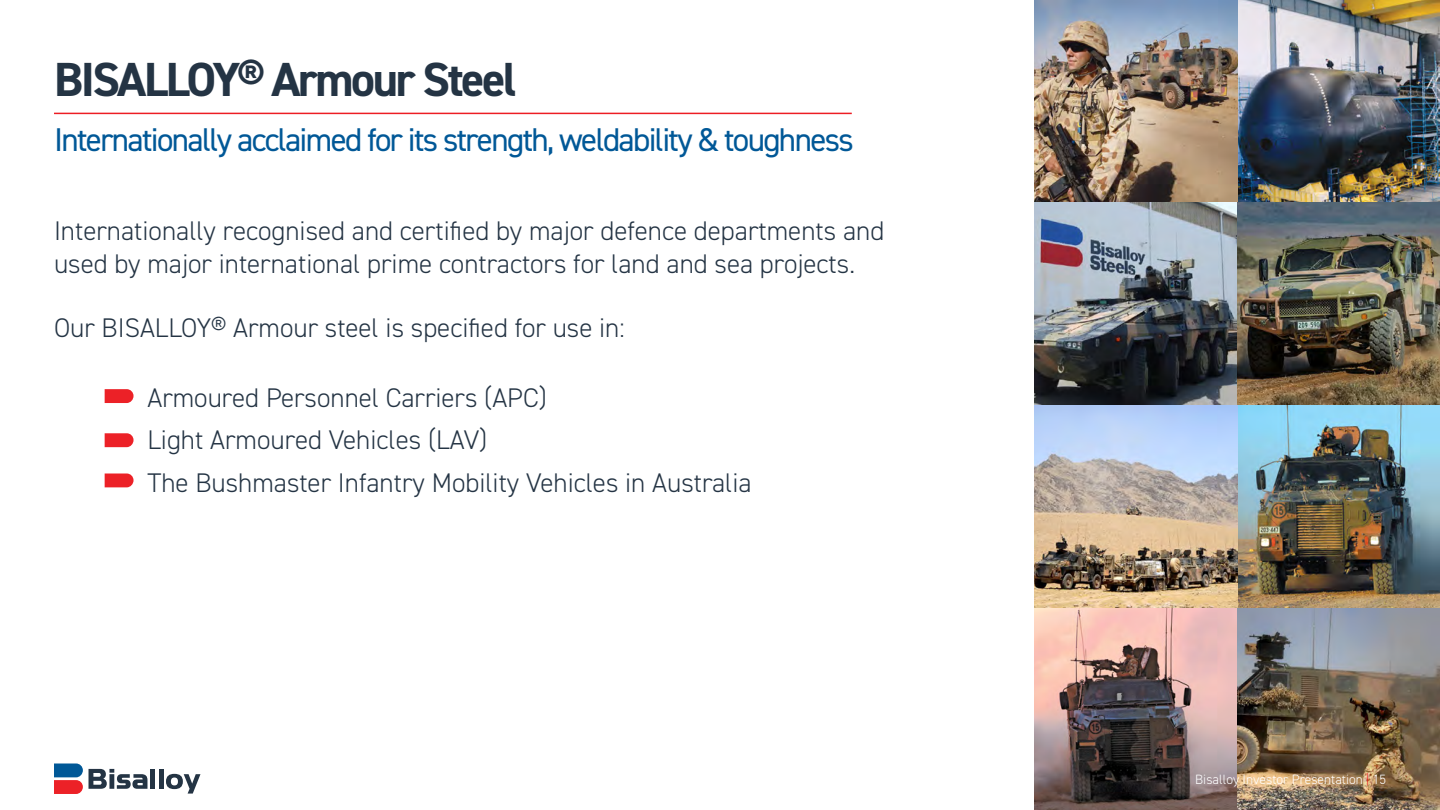
<style>
.page{position:relative;width:1440px;height:810px;background:#fff}
.page>*{position:absolute;margin:0;border:0;box-sizing:border-box;transform-origin:0 0}
.t1{font:700 48px "DIN2014";letter-spacing:-.05em;color:#243444}
.t2{font:33px "DIN2014";letter-spacing:-.05em;color:#005897}
.t3{font:300 27px/42.8px "DIN2014";color:#243444}
.t4{font:300 13.5px "DIN2014";color:#fff}
.s1{color:#ed1d24}
</style>
<div class="page">
<img style="left:1035px;top:0;width:405px;height:810px">
<hr style="left:151px;top:769px;width:4px;height:20px;background:#243444">
<hr style="left:159px;top:769px;width:4px;height:20px;background:#243444">
<svg style="left:166px;top:774px;width:34px;height:20px"></svg>
<svg style="left:54px;top:764px;width:93px;height:30px"></svg>
<hr style="left:54px;top:113px;width:798px;height:1px;background:#ed1d24">
<svg style="left:105px;top:389px;width:28px;height:14px"></svg>
<svg style="left:105px;top:433px;width:28px;height:14px"></svg>
<svg style="left:105px;top:474px;width:28px;height:13px"></svg>
<h1 class="t1" style="left:54px;top:47px;width:464px">BISALLOY® Armour Steel</h1>
<p class="t2" style="left:54px;top:119px;width:801px">Internationally acclaimed for its strength, weldability &amp; toughness</p>
<p class="t3" style="left:54px;top:215px;width:832px;line-height:32.4px">Internationally recognised and certified by major defence departments and used by major international prime contractors for land and sea projects.</p>
<p class="t3" style="left:54px;top:307px;width:572px">Our BISALLOY® Armour steel is specified for use in:</p>
<p class="t3" style="left:147px;top:376px;width:606px">Armoured Personnel Carriers (APC)<br>Light Armoured Vehicles (LAV)<br>The Bushmaster Infantry Mobility Vehicles in Australia</p>
<p class="t4" style="left:1195px;top:771px;width:192px">Bisalloy Investor Presentation <span class="s1">|</span> 15</p>
</div>
